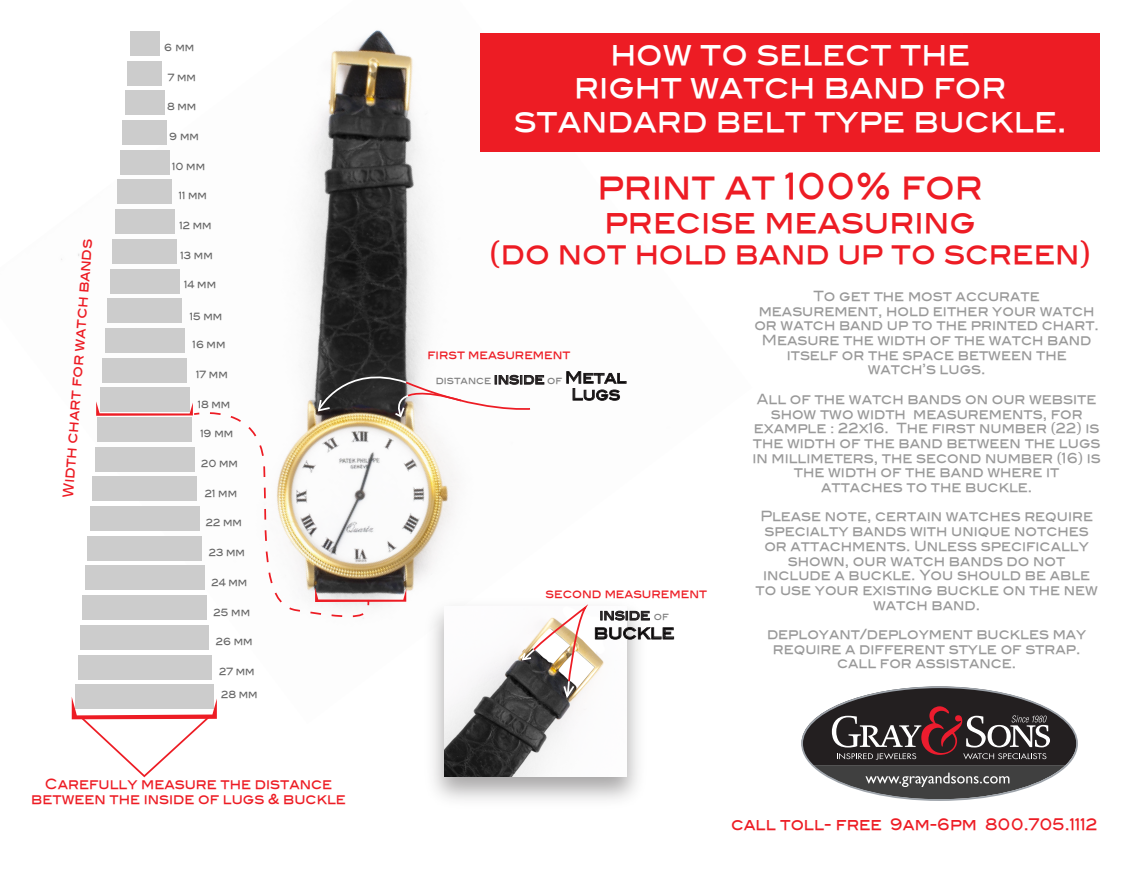
<style>
.page{position:relative;width:1134px;height:882px;background:#fff}
.page>*{position:absolute;margin:0;border:0;box-sizing:border-box;transform-origin:0 0}
.t1{font:35.88px "Blair Md ITCTT Medium";color:#ed1c24;scale:.88 1}
.t2{font:32.02px/33.6px "Blair Md ITCTT Medium";color:#fff;text-align:center;scale:.88 1}
.t3{font:32.02px "Blair Md ITCTT Medium";color:#ed1c24;scale:.88 1}
.t4{font:29.93px "Blair Md ITCTT Medium";color:#ed1c24;scale:.88 1}
.t5{font:18.03px "Blair Md ITCTT Medium";color:#000;scale:.88 1}
.t6{font:15.92px "Blair Md ITCTT Medium";color:#ed1c24;scale:.88 1}
.t7{font:15.92px/16.8px "Blair Md ITCTT Medium";color:#000;text-align:center;scale:.88 1}
.t8{font:14px/14.7px "Blair Md ITCTT Medium";color:#999;text-align:center;scale:.88 1}
.t9{font:14px/14.7px "Blair Md ITCTT Medium";color:#ed1c24;text-align:center;scale:.88 1}
.t10{font:14px "Blair Md ITCTT Medium";color:#231f20;scale:.88 1}
.t11{font:11.9px "Blair Md ITCTT Medium";color:#ed1c24;scale:.88 1}
.t12{font:9.97px "Blair Md ITCTT Medium";color:#666;scale:.88 1}
.t13{font:9.97px "Blair Md ITCTT Medium";color:#808080;scale:.88 1}
.s1{font-size:14px;color:#231f20}
.s2{font-size:9.97px;color:#808080}
</style>
<div class="page">
<img style="left:61px;top:30px;width:691px;height:690px">
<div style="left:130px;top:31px;width:29px;height:25px;background:#ccc"></div>
<div style="left:127px;top:61px;width:35px;height:25px;background:#ccc"></div>
<div style="left:125px;top:90px;width:39px;height:25px;background:#ccc"></div>
<div style="left:122px;top:120px;width:45px;height:25px;background:#ccc"></div>
<div style="left:120px;top:150px;width:49px;height:25px;background:#ccc"></div>
<div style="left:117px;top:180px;width:55px;height:24px;background:#ccc"></div>
<div style="left:115px;top:209px;width:59px;height:25px;background:#ccc"></div>
<div style="left:112px;top:239px;width:65px;height:25px;background:#ccc"></div>
<div style="left:110px;top:269px;width:69px;height:24px;background:#ccc"></div>
<div style="left:107px;top:298px;width:75px;height:25px;background:#ccc"></div>
<div style="left:105px;top:328px;width:79px;height:25px;background:#ccc"></div>
<div style="left:102px;top:358px;width:85px;height:24px;background:#ccc"></div>
<div style="left:480px;top:33px;width:620px;height:118px;background:#ed1c24"></div>
<svg style="left:72px;top:362px;width:602px;height:417px"></svg>
<svg style="left:801px;top:686px;width:277px;height:115px"></svg>
<p class="t9" style="left:60px;top:497px;width:296px;rotate:-86deg">Width chart for watch bands</p>
<p class="t12" style="left:164px;top:39px;width:36px">6 mm</p>
<p class="t12" style="left:168px;top:69px;width:33px">7 mm</p>
<p class="t12" style="left:167px;top:99px;width:35px">8 mm</p>
<p class="t12" style="left:170px;top:128px;width:35px">9 mm</p>
<p class="t12" style="left:172px;top:158px;width:39px">10 mm</p>
<p class="t12" style="left:179px;top:188px;width:33px">11 mm</p>
<p class="t12" style="left:180px;top:217px;width:38px">12 mm</p>
<p class="t12" style="left:180px;top:247px;width:38px">13 mm</p>
<p class="t12" style="left:184px;top:277px;width:38px">14 mm</p>
<p class="t12" style="left:190px;top:309px;width:38px">15 mm</p>
<p class="t12" style="left:193px;top:337px;width:39px">16 mm</p>
<p class="t12" style="left:196px;top:366px;width:37px">17 mm</p>
<p class="t12" style="left:198px;top:396px;width:39px">18 mm</p>
<p class="t12" style="left:201px;top:426px;width:38px">19 mm</p>
<p class="t12" style="left:201px;top:455px;width:43px">20 mm</p>
<p class="t12" style="left:205px;top:485px;width:38px">21 mm</p>
<p class="t12" style="left:206px;top:515px;width:42px">22 mm</p>
<p class="t12" style="left:209px;top:544px;width:43px">23 mm</p>
<p class="t12" style="left:211px;top:574px;width:42px">24 mm</p>
<p class="t12" style="left:214px;top:604px;width:43px">25 mm</p>
<p class="t12" style="left:216px;top:634px;width:43px">26 mm</p>
<p class="t12" style="left:219px;top:663px;width:42px">27 mm</p>
<p class="t12" style="left:221px;top:687px;width:43px">28 mm</p>
<p class="t9" style="left:31px;top:775px;width:359px">Carefully measure the distance between the inside of lugs &amp; buckle</p>
<h2 class="t2" style="left:514px;top:33px;width:630px">how to select the<br>right watch band for standard belt type buckle.</h2>
<h1 class="t1" style="left:597px;top:157px;width:440px">print at 100% for</h1>
<h2 class="t3" style="left:605px;top:195px;width:424px">precise measuring</h2>
<h3 class="t4" style="left:490px;top:229px;width:685px">(do not hold band up to screen)</h3>
<p class="t8" style="left:754px;top:287px;width:393px">To get the most accurate measurement, hold either your watch or watch band up to the printed chart.<br>Measure the width of the watch band itself or the space between the watch’s lugs.</p>
<p class="t8" style="left:752px;top:390px;width:397px">All of the watch bands on our website show two width measurements, for example : 22x16. The first number (22) is the width of the band between the lugs in millimeters, the second number (16) is the width of the band where it attaches to the buckle.</p>
<p class="t8" style="left:756px;top:508px;width:390px">Please note, certain watches require specialty bands with unique notches or attachments. Unless specifically shown, our watch bands do not include a buckle. You should be able to use your existing buckle on the new watch band.</p>
<p class="t8" style="left:767px;top:625px;width:364px">deployant/deployment buckles may require a different style of strap. call for assistance.</p>
<p class="t11" style="left:428px;top:345px;width:164px">first measurement</p>
<p class="t13" style="left:436px;top:372px;width:145px">distance <span class="s1">inside</span> of</p>
<p class="t7" style="left:565px;top:367px;width:71px">Metal<br>Lugs</p>
<p class="t11" style="left:546px;top:584px;width:185px">second measurement</p>
<p class="t10" style="left:599px;top:604px;width:80px">inside <span class="s2">of</span></p>
<p class="t5" style="left:594px;top:618px;width:93px">buckle</p>
<p class="t6" style="left:731px;top:811px;width:418px">call toll- free 9am-6pm 800.705.1112</p>
</div>
